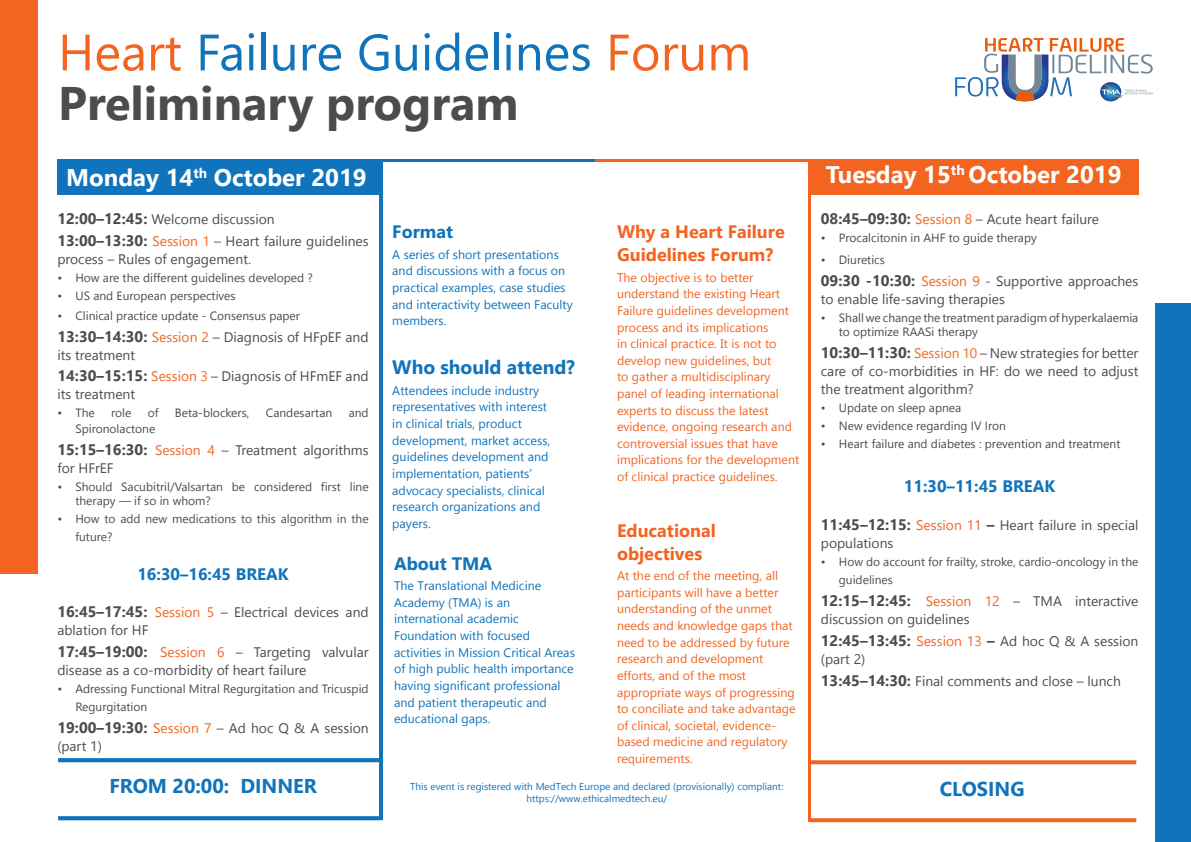
<style>
.page{position:relative;width:1191px;height:842px;background:#fff}
.page>*{position:absolute;margin:0;border:0;box-sizing:border-box;transform-origin:0 0}
.t1{font:51px "Segoe UI";color:#1074bc}
.t2{font:700 47px "Nirmala UI";color:#4b4c4d}
.t3{font:700 24px "Nirmala UI";color:#fff}
.horaires{font:700 20px "Nirmala UI";color:#1074bc}
.Noms{font:700 19.4px "Microsoft New Tai Lue";color:#1074bc}
.Noms-2{font:700 18px/23px "Microsoft New Tai Lue";color:#f36421}
.Noms-3{font:700 18px "Microsoft New Tai Lue";color:#1074bc}
.Noms-4{font:700 16.6px "Nirmala UI";color:#1074bc}
.horaires-2{font:13.9px/18px "Nirmala UI";color:#4b4c4d}
.Noms-5{font:13.9px/18px "Nirmala UI";color:#4b4c4d}
.Noms-6{font:12.5px/16.6px "Microsoft New Tai Lue";color:#f36421}
.Noms-7{font:12.5px/16.6px "Microsoft New Tai Lue";color:#1074bc}
.t4{font:12px/18px "Nirmala UI";color:#4b4c4d}
.Noms-8{font:10px/12px "Microsoft New Tai Lue";color:#1074bc;text-align:center}
.s1{color:#f36421}
.s2{font-weight:700;font-size:15.2px}
</style>
<div class="page">
<hr style="left:808px;top:162px;width:3px;height:660px;background:#f36421">
<div style="left:808px;top:159px;width:330px;height:35px;background:#f36421"></div>
<div style="left:57px;top:159px;width:324px;height:35px;background:#1074bc"></div>
<hr style="left:379px;top:162px;width:3px;height:658px;background:#1074bc">
<div style="left:0;top:0;width:37px;height:573px;background:#f36421"></div>
<div style="left:1155px;top:303px;width:36px;height:539px;background:#1074bc"></div>
<svg style="left:58px;top:758px;width:321px;height:4px"></svg>
<svg style="left:58px;top:816px;width:321px;height:4px"></svg>
<svg style="left:811px;top:760px;width:325px;height:4px"></svg>
<svg style="left:811px;top:818px;width:325px;height:4px"></svg>
<hr style="left:379px;top:159px;width:216px;height:3px;background:#1074bc">
<hr style="left:595px;top:159px;width:215px;height:3px;background:#f36421">
<svg style="left:955px;top:38px;width:198px;height:63px"></svg>
<p class="t1" style="left:58px;top:4px;width:694px"><span class="s1">Heart</span> Failure Guidelines <span class="s1">Forum</span></p>
<p class="t2" style="left:58px;top:63px;width:462px">Preliminary program</p>
<p class="t3" style="left:66px;top:156px;width:302px">Monday 14<sup>th</sup> October 2019</p>
<p class="t3" style="left:826px;top:154px;width:297px">Tuesday 15<sup>th</sup> October 2019</p>
<p class="horaires-2" style="left:57px;top:209px;width:219px"><span class="s2">12:00–12:45:</span> Welcome discussion</p>
<p class="horaires-2" style="left:57px;top:231px;width:313px"><span class="s2">13:00–13:30:</span> <span class="s1">Session 1</span> – Heart failure guidelines process – Rules of engagement.</p>
<p class="t4" style="left:57px;top:268px;width:257px">• How are the different guidelines developed ?</p>
<p class="t4" style="left:57px;top:286px;width:180px">• US and European perspectives</p>
<p class="t4" style="left:57px;top:306px;width:244px">• Clinical practice update - Consensus paper</p>
<p class="horaires-2" style="left:57px;top:327px;width:313px"><span class="s2">13:30–14:30:</span> <span class="s1">Session 2</span> – Diagnosis of HFpEF and its treatment</p>
<p class="horaires-2" style="left:57px;top:367px;width:313px"><span class="s2">14:30–15:15:</span> <span class="s1">Session 3</span> – Diagnosis of HFmEF and its treatment</p>
<p class="t4" style="left:57px;top:403px;width:39px">• The</p>
<p class="t4" style="left:111px;top:403px;width:22px">role</p>
<p class="t4" style="left:148px;top:403px;width:12px">of</p>
<p class="t4" style="left:175px;top:403px;width:76px">Beta-blockers,</p>
<p class="t4" style="left:266px;top:403px;width:68px">Candesartan</p>
<p class="t4" style="left:349px;top:403px;width:21px">and</p>
<p class="t4" style="left:75px;top:419px;width:81px">Spironolactone</p>
<p class="horaires-2" style="left:57px;top:440px;width:313px"><span class="s2">15:15–16:30:</span> <span class="s1">Session 4</span> – Treatment algorithms for HFrEF</p>
<p class="t4" style="left:75px;top:479px;width:295px;line-height:14px;text-indent:-18px">• Should Sacubitril/Valsartan be considered first line therapy — if so in whom?</p>
<p class="t4" style="left:75px;top:509px;width:295px;text-indent:-18px">• How to add new medications to this algorithm in the future?</p>
<p class="Noms-4" style="left:137px;top:560px;width:153px">16:30–16:45 BREAK</p>
<p class="horaires-2" style="left:57px;top:602px;width:313px"><span class="s2">16:45–17:45:</span> <span class="s1">Session 5</span> – Electrical devices and ablation for HF</p>
<p class="horaires-2" style="left:57px;top:642px;width:313px"><span class="s2">17:45–19:00:</span> <span class="s1">Session 6</span> – Targeting valvular disease as a co-morbidity of heart failure</p>
<p class="t4" style="left:75px;top:679px;width:295px;text-indent:-18px">• Adressing Functional Mitral Regurgitation and Tricuspid<br>Regurgitation</p>
<p class="horaires-2" style="left:57px;top:718px;width:313px"><span class="s2">19:00–19:30:</span> <span class="s1">Session 7</span> – Ad hoc Q &amp; A session (part 1)</p>
<p class="horaires" style="left:109px;top:769px;width:209px">FROM 20:00: DINNER</p>
<p class="Noms-3" style="left:392px;top:221px;width:62px">Format</p>
<p class="Noms-7" style="left:392px;top:247px;width:182px">A series of short presentations and discussions with a focus on practical examples, case studies and interactivity between Faculty members.</p>
<p class="Noms" style="left:392px;top:356px;width:184px">Who should attend?</p>
<p class="Noms-7" style="left:392px;top:383px;width:160px">Attendees include industry representatives with interest in clinical trials, product development, market access, guidelines development and implementation, patients’ advocacy specialists, clinical research organizations and payers.</p>
<p class="Noms-3" style="left:394px;top:553px;width:100px">About TMA</p>
<p class="Noms-7" style="left:394px;top:578px;width:182px">The Translational Medicine<br>Academy (TMA) is an international academic<br>Foundation with focused activities in Mission Critical Areas of high public health importance having significant professional and patient therapeutic and educational gaps.</p>
<p class="Noms-2" style="left:617px;top:222px;width:169px">Why a Heart Failure<br>Guidelines Forum?</p>
<p class="Noms-6" style="left:617px;top:270px;width:184px">The objective is to better understand the existing Heart<br>Failure guidelines development process and its implications<br>in clinical practice. It is not to develop new guidelines, but<br>to gather a multidisciplinary panel of leading international experts to discuss the latest evidence, ongoing research and controversial issues that have implications for the development of clinical practice guidelines.</p>
<p class="Noms-2" style="left:617px;top:520px;width:100px">Educational objectives</p>
<p class="Noms-6" style="left:617px;top:568px;width:180px">At the end of the meeting, all participants will have a better understanding of the unmet needs and knowledge gaps that need to be addressed by future research and development efforts, and of the most appropriate ways of progressing to conciliate and take advantage of clinical, societal, evidence&shy;based medicine and regulatory requirements.</p>
<p class="horaires-2" style="left:821px;top:209px;width:280px"><span class="s2">08:45–09:30:</span> <span class="s1">Session 8</span> – Acute heart failure</p>
<p class="t4" style="left:821px;top:228px;width:217px">• Procalcitonin in AHF to guide therapy</p>
<p class="t4" style="left:821px;top:250px;width:66px">• Diuretics</p>
<p class="Noms-5" style="left:821px;top:271px;width:319px"><span class="s2">09:30 -10:30:</span> <span class="s1">Session 9</span> - Supportive approaches to enable life-saving therapies</p>
<p class="t4" style="left:839px;top:310px;width:301px;line-height:14px;text-indent:-18px">• Shall we change the treatment paradigm of hyperkalaemia to optimize RAASi therapy</p>
<p class="horaires-2" style="left:821px;top:343px;width:319px;text-align:justify"><span class="s2">10:30–11:30:</span> <span class="s1">Session 10</span> – New strategies for better care of co-morbidities in HF: do we need to adjust the treatment algorithm?</p>
<p class="t4" style="left:821px;top:398px;width:142px">• Update on sleep apnea</p>
<p class="t4" style="left:821px;top:416px;width:186px">• New evidence regarding IV Iron</p>
<p class="t4" style="left:821px;top:434px;width:301px">• Heart failure and diabetes : prevention and treatment</p>
<p class="Noms-4" style="left:904px;top:471px;width:153px">11:30–11:45 BREAK</p>
<p class="horaires-2" style="left:821px;top:516px;width:319px"><span class="s2">11:45–12:15:</span> <span class="s1">Session 11</span> <span class="s2">–</span> Heart failure in special populations</p>
<p class="t4" style="left:839px;top:552px;width:301px;text-indent:-18px">• How do account for frailty, stroke, cardio-oncology in the guidelines</p>
<p class="horaires-2" style="left:821px;top:591px;width:319px"><span class="s2">12:15–12:45:</span> <span class="s1">Session 12</span> – TMA interactive discussion on guidelines</p>
<p class="horaires-2" style="left:821px;top:631px;width:319px"><span class="s2">12:45–13:45:</span> <span class="s1">Session 13</span> <span class="s2">–</span> Ad hoc Q &amp; A session (part 2)</p>
<p class="horaires-2" style="left:821px;top:671px;width:301px"><span class="s2">13:45–14:30:</span> Final comments and close – lunch</p>
<p class="Noms-8" style="left:410px;top:782px;width:375px">This event is registered with MedTech Europe and declared (provisionally) compliant: https://www.ethicalmedtech.eu/</p>
<p class="horaires" style="left:939px;top:771px;width:86px">CLOSING</p>
</div>
